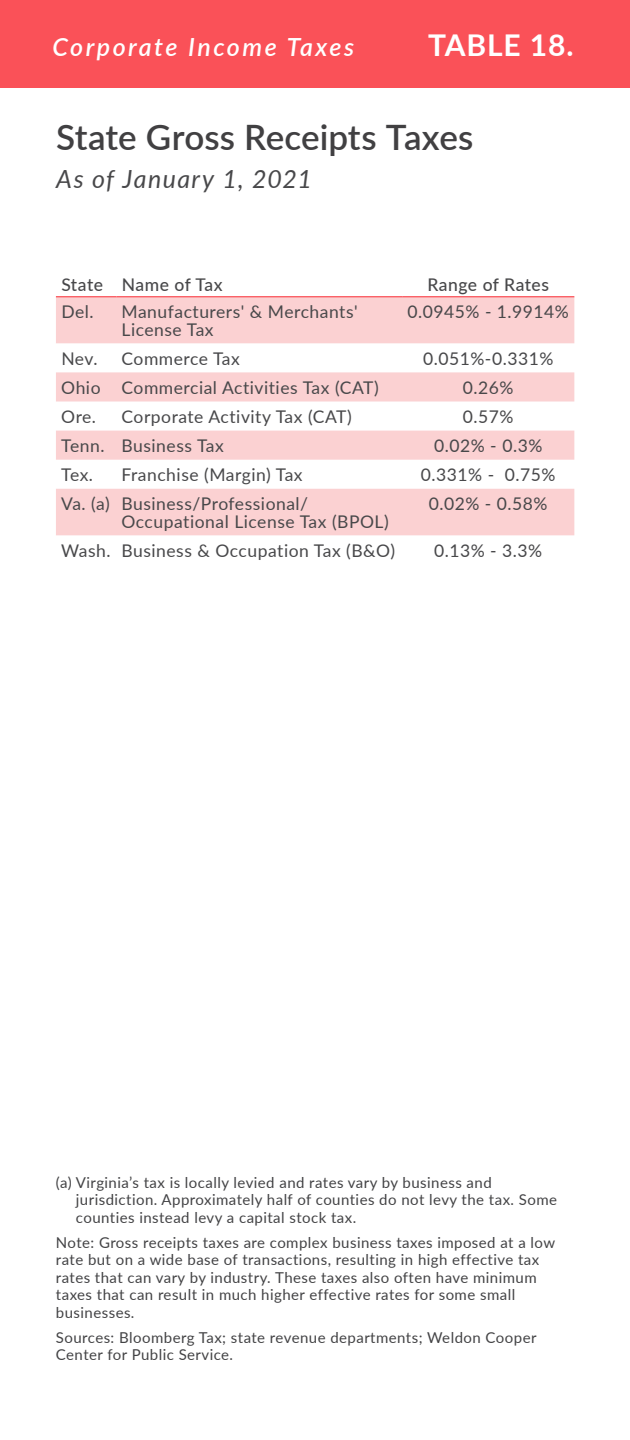
<style>
.page{position:relative;width:630px;height:1440px;background:#fff}
.page>*{position:absolute;margin:0;border:0;box-sizing:border-box;transform-origin:0 0}
.t1{font:600 35px "Lato";color:#414042}
.t2{font:700 30px "Lato";letter-spacing:.03em;color:#fff}
.t3{font:italic 600 25px "Lato";letter-spacing:.1em;color:#fff}
.t4{font:italic 25px "Lato";letter-spacing:.055em;color:#48484a}
.t5{font:17.5px/17.5px "Lato";letter-spacing:.03em;color:#48484a}
.t6{font:500 17.5px "Lato";letter-spacing:.025em;color:#48484a}
.t7{font:15px/17.5px "Lato";letter-spacing:.03em;color:#434345}
</style>
<div class="page">
<div style="left:0;top:0;width:630px;height:88px;background:#fa5158"></div>
<svg style="left:56px;top:297px;width:518px;height:238px;fill:#fbd1d2"></svg>
<hr style="left:56px;top:296px;width:61px;height:1px;background:#fa5158">
<hr style="left:117px;top:296px;width:285px;height:1px;background:#fa5158">
<hr style="left:402px;top:296px;width:172px;height:1px;background:#fa5158">
<h3 class="t3" style="left:52px;top:29px;width:303px">Corporate Income Taxes</h3>
<h2 class="t2" style="left:428px;top:23px;width:147px">TABLE 18.</h2>
<h1 class="t1" style="left:56px;top:112px;width:419px">State Gross Receipts Taxes</h1>
<h3 class="t4" style="left:56px;top:161px;width:257px">As of January 1, 2021</h3>
<p class="t6" style="left:61px;top:272px;width:163px">State Name of Tax</p>
<p class="t6" style="left:427px;top:272px;width:123px">Range of Rates</p>
<p class="t5" style="left:61px;top:302px;width:34px">Del.</p>
<p class="t5" style="left:122px;top:302px;width:238px">Manufacturers' &amp; Merchants'<br>License Tax</p>
<p class="t5" style="left:408px;top:302px;width:163px">0.0945% - 1.9914%</p>
<p class="t5" style="left:61px;top:349px;width:38px">Nev.</p>
<p class="t5" style="left:122px;top:349px;width:120px">Commerce Tax</p>
<p class="t5" style="left:423px;top:349px;width:132px">0.051%-0.331%</p>
<p class="t5" style="left:61px;top:378px;width:319px">Ohio Commercial Activities Tax (CAT)</p>
<p class="t5" style="left:463px;top:378px;width:52px">0.26%</p>
<p class="t5" style="left:61px;top:407px;width:36px">Ore.</p>
<p class="t5" style="left:122px;top:407px;width:232px">Corporate Activity Tax (CAT)</p>
<p class="t5" style="left:463px;top:407px;width:52px">0.57%</p>
<p class="t5" style="left:61px;top:436px;width:164px">Tenn. Business Tax</p>
<p class="t5" style="left:434px;top:436px;width:110px">0.02% - 0.3%</p>
<p class="t5" style="left:61px;top:465px;width:33px">Tex.</p>
<p class="t5" style="left:122px;top:465px;width:183px">Franchise (Margin) Tax</p>
<p class="t5" style="left:421px;top:465px;width:136px">0.331% - 0.75%</p>
<p class="t5" style="left:122px;top:494px;width:269px;text-indent:-60px">Va. (a) Business/Professional/<br>Occupational License Tax (BPOL)</p>
<p class="t5" style="left:429px;top:494px;width:120px">0.02% - 0.58%</p>
<p class="t5" style="left:61px;top:541px;width:335px">Wash. Business &amp; Occupation Tax (B&amp;O)</p>
<p class="t5" style="left:434px;top:541px;width:110px">0.13% - 3.3%</p>
<p class="t7" style="left:76px;top:1173px;width:483px;text-indent:-20px">(a) Virginia’s tax is locally levied and rates vary by business and jurisdiction. Approximately half of counties do not levy the tax. Some counties instead levy a capital stock tax.</p>
<p class="t7" style="left:56px;top:1233px;width:501px">Note: Gross receipts taxes are complex business taxes imposed at a low rate but on a wide base of transactions, resulting in high effective tax rates that can vary by industry. These taxes also often have minimum taxes that can result in much higher effective rates for some small businesses.</p>
<p class="t7" style="left:56px;top:1328px;width:482px">Sources: Bloomberg Tax; state revenue departments; Weldon Cooper<br>Center for Public Service.</p>
</div>
